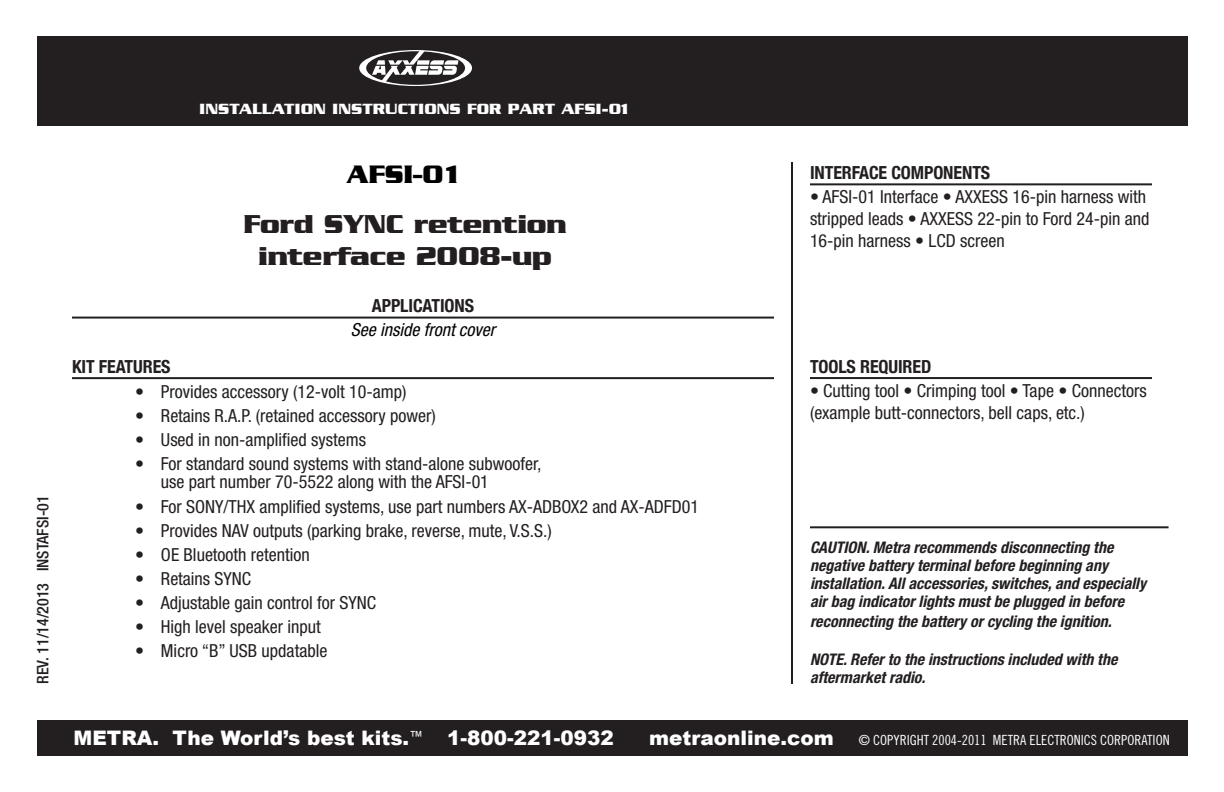
<style>
.page{position:relative;width:1224px;height:792px;background:#fff}
.page>*{position:absolute;margin:0;border:0;box-sizing:border-box;transform-origin:0 0}
.t1{font:700 28px/32px "Serpentine";letter-spacing:-.01em;color:#231f20;text-align:center}
.t2{font:700 26px "Serpentine D";color:#000}
.t3{font:900 20px "Arial";color:#fff}
.t4{font:condensed 18px/22px "Helvetica Neue";color:#231f20}
.t5{font:700 condensed 18px "Helvetica Neue";letter-spacing:-.005em;color:#231f20}
.t6{font:italic condensed 18px "Helvetica Neue";color:#000}
.t7{font:italic 700 condensed 16px/18px "Helvetica Neue";color:#231f20}
.t8{font:700 16px "Serpentine";color:#fff}
.t9{font:500 condensed 16px "Helvetica Neue";color:#231f20}
.t10{font:14px "Trade Gothic Cond Eighteen";color:#fff}
.s1{font-family:"Arial";font-weight:900;font-size:20px}
</style>
<div class="page">
<div style="left:37px;top:36px;width:1150px;height:90px;background:#231f20"></div>
<div style="left:37px;top:720px;width:1150px;height:36px;background:#231f20"></div>
<hr style="left:791px;top:162px;width:2px;height:522px;background:#231f20">
<hr style="left:810px;top:526px;width:359px;height:2px;background:#231f20">
<svg style="left:359px;top:50px;width:113px;height:36px"></svg>
<hr style="left:72px;top:377px;width:702px;height:2px;background:#231f20">
<hr style="left:810px;top:377px;width:342px;height:2px;background:#231f20">
<hr style="left:72px;top:317px;width:702px;height:2px;background:#231f20">
<hr style="left:810px;top:183px;width:342px;height:2px;background:#231f20">
<p class="t9" style="left:33px;top:684px;width:190px;rotate:-90deg">REV. 11/14/2013 INSTAFSI-01</p>
<p class="t8" style="left:199px;top:100px;width:431px">INSTALLATION INSTRUCTIONS FOR PART AFSI-01</p>
<h2 class="t2" style="left:347px;top:160px;width:117px">AFSI-01</h2>
<h1 class="t1" style="left:243px;top:208px;width:325px">Ford SYNC retention interface 2008-up</h1>
<p class="t5" style="left:72px;top:356px;width:100px">KIT FEATURES</p>
<p class="t5" style="left:372px;top:295px;width:104px">APPLICATIONS</p>
<p class="t6" style="left:351px;top:320px;width:146px">See inside front cover</p>
<p class="t4" style="left:135px;top:381px;width:273px">• Provides accessory (12-volt 10-amp)</p>
<p class="t4" style="left:135px;top:405px;width:302px">• Retains R.A.P. (retained accessory power)</p>
<p class="t4" style="left:135px;top:429px;width:233px">• Used in non-amplified systems</p>
<p class="t4" style="left:161px;top:455px;width:382px;line-height:18px;text-indent:-26px">• For standard sound systems with stand-alone subwoofer, use part number 70-5522 along with the AFSI-01</p>
<p class="t4" style="left:135px;top:495px;width:566px">• For SONY/THX amplified systems, use part numbers AX-ADBOX2 and AX-ADFD01</p>
<p class="t4" style="left:135px;top:519px;width:418px">• Provides NAV outputs (parking brake, reverse, mute, V.S.S.)</p>
<p class="t4" style="left:135px;top:543px;width:176px">• OE Bluetooth retention</p>
<p class="t4" style="left:135px;top:567px;width:118px">• Retains SYNC</p>
<p class="t4" style="left:135px;top:592px;width:243px">• Adjustable gain control for SYNC</p>
<p class="t4" style="left:135px;top:616px;width:187px">• High level speaker input</p>
<p class="t4" style="left:135px;top:640px;width:194px">• Micro “B” USB updatable</p>
<p class="t5" style="left:810px;top:162px;width:182px">INTERFACE COMPONENTS</p>
<p class="t4" style="left:810px;top:186px;width:341px">• AFSI-01 Interface • AXXESS 16-pin harness with stripped leads • AXXESS 22-pin to Ford 24-pin and<br>16-pin harness • LCD screen</p>
<p class="t5" style="left:810px;top:356px;width:123px">TOOLS REQUIRED</p>
<p class="t4" style="left:810px;top:379px;width:338px">• Cutting tool • Crimping tool • Tape • Connectors (example butt-connectors, bell caps, etc.)</p>
<p class="t7" style="left:810px;top:538px;width:338px">CAUTION. Metra recommends disconnecting the negative battery terminal before beginning any installation. All accessories, switches, and especially air bag indicator lights must be plugged in before</p>
<p class="t7" style="left:810px;top:612px;width:303px">reconnecting the battery or cycling the ignition.</p>
<p class="t7" style="left:810px;top:650px;width:309px">NOTE. Refer to the instructions included with the aftermarket radio.</p>
<p class="t3" style="left:74px;top:727px;width:542px">METRA. The World’s best kits.<sup>™</sup> 1-800-221-0932</p>
<p class="t10" style="left:649px;top:732px;width:522px"><span class="s1">metraonline.com</span> © COPYRIGHT 2004-2011 METRA ELECTRONICS CORPORATION</p>
</div>
